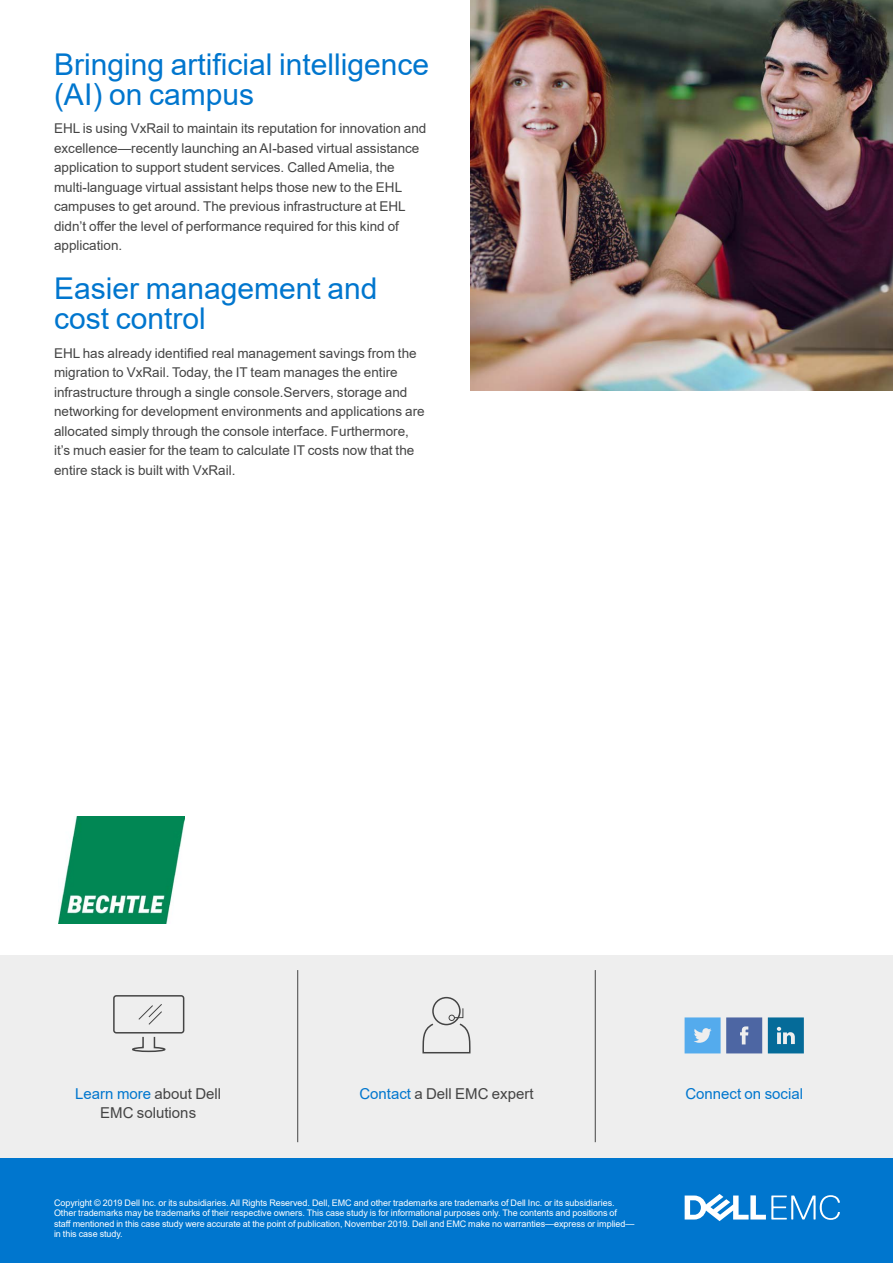
<style>
.page{position:relative;width:893px;height:1263px;background:#fff}
.page>*{position:absolute;margin:0;border:0;box-sizing:border-box;transform-origin:0 0}
.t1{font:30px/30px "Arial";color:#0076ce}
.t2{font:15px "Arial";color:#0076ce}
.t3{font:15px "Arial";color:#444}
.t4{font:13.5px/19.5px "Arial";color:#444}
.t5{font:9px/10.5px "Arial";letter-spacing:-.005em;color:#fff}
.s1{color:#444}
.s2{color:#0076ce}
</style>
<div class="page">
<div style="left:0;top:1157px;width:893px;height:106px;background:#0076ce"></div>
<div style="left:0;top:955px;width:893px;height:202px;background:#eee"></div>
<div style="left:432px;top:997px;width:29px;height:28px;border:2px solid #444;border-radius:50%"></div>
<svg style="left:422px;top:1007px;width:49px;height:47px"></svg>
<hr style="left:297px;top:970px;width:1px;height:172px;background:#444">
<hr style="left:595px;top:970px;width:1px;height:172px;background:#444">
<div style="left:113px;top:995px;width:71px;height:38px;border:2px solid #444;border-radius:2px"></div>
<svg style="left:138px;top:1004px;width:24px;height:21px"></svg>
<svg style="left:132px;top:1036px;width:34px;height:17px"></svg>
<svg style="left:685px;top:1017px;width:77px;height:36px;background:#6b99cd"></svg>
<svg style="left:768px;top:1017px;width:36px;height:36px"></svg>
<img style="left:58px;top:817px;width:126px;height:106px">
<img style="left:470px;top:0;width:423px;height:390px">
<svg style="left:685px;top:1194px;width:155px;height:27px"></svg>
<h1 class="t1" style="left:54px;top:49px;width:377px">Bringing artificial intelligence (AI) on campus</h1>
<p class="t4" style="left:54px;top:119px;width:374px">EHL is using VxRail to maintain its reputation for innovation and excellence—recently launching an AI-based virtual assistance application to support student services. Called Amelia, the multi-language virtual assistant helps those new to the EHL campuses to get around. The previous infrastructure at EHL didn’t offer the level of performance required for this kind of application.</p>
<h1 class="t1" style="left:54px;top:273px;width:325px">Easier management and cost control</h1>
<p class="t4" style="left:54px;top:343px;width:372px">EHL has already identified real management savings from the migration to VxRail. Today, the IT team manages the entire infrastructure through a single console.Servers, storage and networking for development environments and applications are allocated simply through the console interface. Furthermore, it’s much easier for the team to calculate IT costs now that the entire stack is built with VxRail.</p>
<p class="t2" style="left:75px;top:1083px;width:147px">Learn more <span class="s1">about Dell</span></p>
<p class="t3" style="left:359px;top:1083px;width:176px"><span class="s2">Contact</span> a Dell EMC expert</p>
<p class="t2" style="left:685px;top:1083px;width:119px">Connect on social</p>
<p class="t3" style="left:100px;top:1102px;width:97px">EMC solutions</p>
<p class="t5" style="left:54px;top:1197px;width:582px">Copyright © 2019 Dell Inc. or its subsidiaries. All Rights Reserved. Dell, EMC and other trademarks are trademarks of Dell Inc. or its subsidiaries.<br>Other trademarks may be trademarks of their respective owners. This case study is for informational purposes only. The contents and positions of staff mentioned in this case study were accurate at the point of publication, November 2019. Dell and EMC make no warranties—express or implied— in this case study.</p>
</div>
